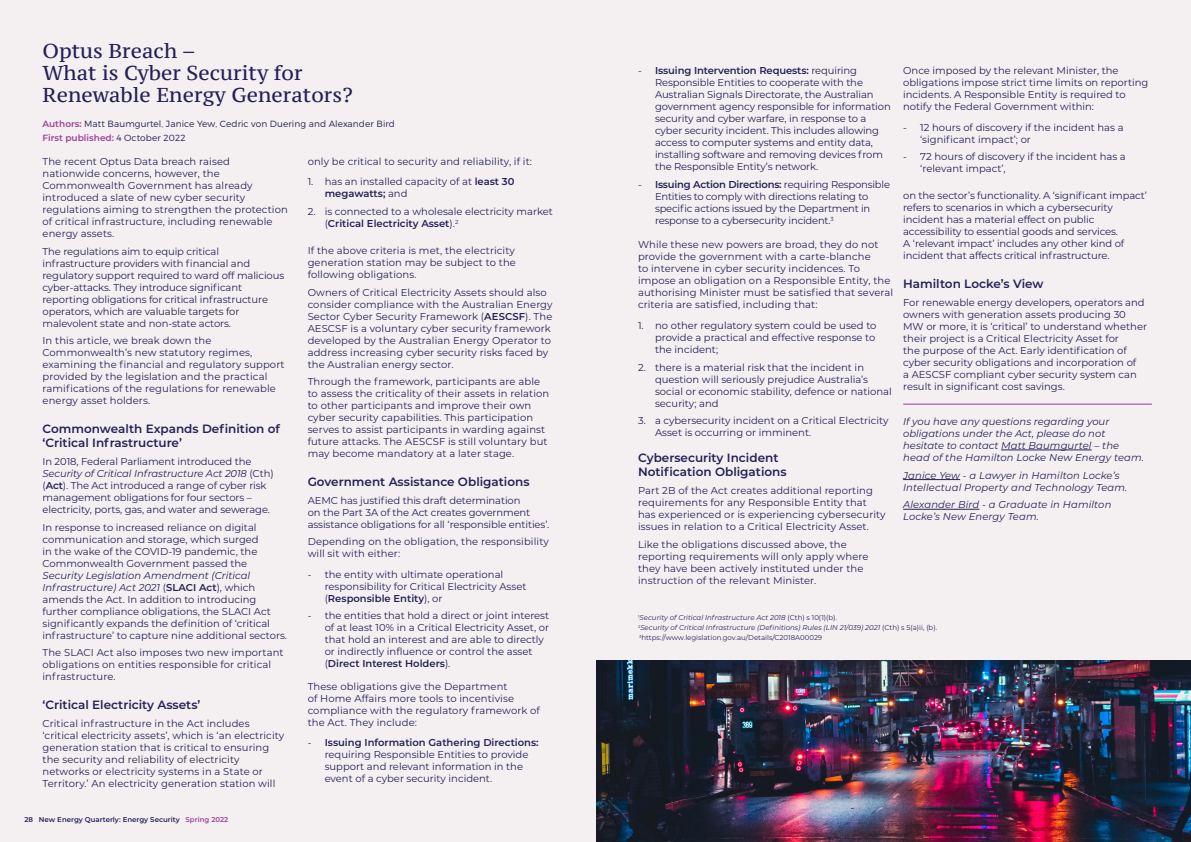
<style>
.page{position:relative;width:1191px;height:842px;background:#f4f0f1}
.page>*{position:absolute;margin:0;border:0;box-sizing:border-box;transform-origin:0 0}
.t1{font:20px/22px "PT Serif Caption";color:#242057}
.t2{font:600 12px/14.4px "Montserrat";color:#242057}
.t3{font:10px/12px "Montserrat";color:#242057}
.t4{font:italic 10px/12px "Montserrat";letter-spacing:.005em;color:#242057}
.t5{font:10px/12px "Montserrat";letter-spacing:-.02em;color:#242057}
.t6{font:300 9px/13.7px "Montserrat";letter-spacing:.01em;color:#242057}
.t7{font:italic 7px/10.1px "Montserrat";color:#242057}
.t8{font:600 7px "Montserrat";color:#242057}
.s1{font-weight:600;color:#9d3d96}
.s2{font-style:italic}
.s3{font-weight:600}
.s4{color:#9d3d96}
.s5{font-style:normal}
</style>
<div class="page">
<hr style="left:1001px;top:450px;width:90px;height:1px;background:#242057">
<hr style="left:903px;top:479px;width:57px;height:1px;background:#242057">
<hr style="left:903px;top:509px;width:76px;height:1px;background:#242057">
<hr style="left:903px;top:404px;width:248px;height:1px;background:#9d3d96">
<img style="left:596px;top:660px;width:595px;height:182px">
<h1 class="t1" style="left:43px;top:39px;width:312px">Optus Breach –<br>What is Cyber Security for<br>Renewable Energy Generators?</h1>
<p class="t6" style="left:43px;top:117px;width:354px"><span class="s1">Authors:</span> Matt Baumgurtel, Janice Yew, Cedric von Duering and Alexander Bird<br><span class="s1">First published:</span> 4 October 2022</p>
<p class="t3" style="left:43px;top:155px;width:247px">The recent Optus Data breach raised nationwide concerns, however, the Commonwealth Government has already introduced a slate of new cyber security regulations aiming to strengthen the protection of critical infrastructure, including renewable energy assets.</p>
<p class="t3" style="left:43px;top:245px;width:243px">The regulations aim to equip critical infrastructure providers with financial and regulatory support required to ward off malicious cyber-attacks. They introduce significant reporting obligations for critical infrastructure operators, which are valuable targets for malevolent state and non-state actors.</p>
<p class="t3" style="left:43px;top:334px;width:244px">In this article, we break down the Commonwealth’s new statutory regimes, examining the financial and regulatory support provided by the legislation and the practical ramifications of the regulations for renewable energy asset holders.</p>
<p class="t2" style="left:43px;top:421px;width:239px">Commonwealth Expands Definition of ‘Critical Infrastructure’</p>
<p class="t3" style="left:43px;top:455px;width:233px">In 2018, Federal Parliament introduced the <span class="s2">Security of Critical Infrastructure Act 2018</span> (Cth) (<span class="s3">Act</span>). The Act introduced a range of cyber risk management obligations for four sectors – electricity, ports, gas, and water and sewerage.</p>
<p class="t3" style="left:43px;top:521px;width:218px">In response to increased reliance on digital communication and storage, which surged in the wake of the COVID-19 pandemic, the Commonwealth Government passed the</p>
<p class="t3" style="left:43px;top:569px;width:246px"><span class="s2">Security Legislation Amendment (Critical Infrastructure) Act 2021</span> (<span class="s3">SLACI Act</span>), which amends the Act. In addition to introducing further compliance obligations, the SLACI Act significantly expands the definition of ‘critical infrastructure’ to capture nine additional sectors.</p>
<p class="t3" style="left:43px;top:646px;width:243px">The SLACI Act also imposes two new important obligations on entities responsible for critical infrastructure.</p>
<p class="t2" style="left:43px;top:697px;width:159px">‘Critical Electricity Assets’</p>
<p class="t3" style="left:43px;top:717px;width:243px">Critical infrastructure in the Act includes ‘critical electricity assets’, which is ‘an electricity generation station that is critical to ensuring the security and reliability of electricity networks or electricity systems in a State or Territory.’ An electricity generation station will</p>
<p class="t8" style="left:24px;top:814px;width:205px">28 New Energy Quarterly: Energy Security <span class="s4">Spring 2022</span></p>
<p class="t3" style="left:308px;top:155px;width:226px">only be critical to security and reliability, if it:</p>
<p class="t3" style="left:325px;top:175px;width:191px;text-indent:-17px">1. has an installed capacity of at <span class="s3">least 30 megawatts;</span> and</p>
<p class="t3" style="left:325px;top:205px;width:230px;text-indent:-17px">2. is connected to a wholesale electricity market (<span class="s3">Critical Electricity Asset</span>).<sup>2</sup></p>
<p class="t3" style="left:308px;top:244px;width:210px;text-align:justify">If the above criteria is met, the electricity generation station may be subject to the following obligations.</p>
<p class="t3" style="left:308px;top:286px;width:246px">Owners of Critical Electricity Assets should also consider compliance with the Australian Energy Sector Cyber Security Framework (<span class="s3">AESCSF</span>). The AESCSF is a voluntary cyber security framework developed by the Australian Energy Operator to address increasing cyber security risks faced by the Australian energy sector.</p>
<p class="t3" style="left:308px;top:375px;width:243px">Through the framework, participants are able to assess the criticality of their assets in relation to other participants and improve their own cyber security capabilities. This participation serves to assist participants in warding against future attacks. The AESCSF is still voluntary but may become mandatory at a later stage.</p>
<p class="t2" style="left:308px;top:474px;width:223px">Government Assistance Obligations</p>
<p class="t3" style="left:308px;top:494px;width:243px">AEMC has justified this draft determination<br>on the Part 3A of the Act creates government assistance obligations for all ‘responsible entities’.</p>
<p class="t3" style="left:308px;top:535px;width:243px">Depending on the obligation, the responsibility will sit with either:</p>
<p class="t3" style="left:325px;top:568px;width:203px;text-indent:-17px">- the entity with ultimate operational responsibility for Critical Electricity Asset (<span class="s3">Responsible Entity</span>), or</p>
<p class="t3" style="left:325px;top:609px;width:226px;text-indent:-17px">- the entities that hold a direct or joint interest of at least 10% in a Critical Electricity Asset, or that hold an interest and are able to directly or indirectly influence or control the asset (<span class="s3">Direct Interest Holders</span>).</p>
<p class="t3" style="left:308px;top:680px;width:234px">These obligations give the Department<br>of Home Affairs more tools to incentivise compliance with the regulatory framework of the Act. They include:</p>
<p class="t3" style="left:325px;top:736px;width:215px;text-indent:-17px">- <span class="s3">Issuing Information Gathering Directions: </span>requiring Responsible Entities to provide support and relevant information in the event of a cyber security incident.</p>
<p class="t3" style="left:655px;top:64px;width:237px;text-indent:-17px">- <span class="s3">Issuing Intervention Requests:</span> requiring Responsible Entities to cooperate with the Australian Signals Directorate, the Australian government agency responsible for information security and cyber warfare, in response to a cyber security incident. This includes allowing access to computer systems and entity data, installing software and removing devices from the Responsible Entity’s network.</p>
<p class="t5" style="left:655px;top:178px;width:236px;text-indent:-17px">- <span class="s3">Issuing Action Directions:</span> requiring Responsible Entities to comply with directions relating to specific actions issued by the Department in response to a cybersecurity incident.<sup>3</sup></p>
<p class="t3" style="left:638px;top:239px;width:257px">While these new powers are broad, they do not provide the government with a carte-blanche<br>to intervene in cyber security incidences. To impose an obligation on a Responsible Entity, the authorising Minister must be satisfied that several criteria are satisfied, including that:</p>
<p class="t3" style="left:655px;top:319px;width:223px;text-align:justify;text-indent:-17px">1. no other regulatory system could be used to provide a practical and effective response to the incident;</p>
<p class="t3" style="left:655px;top:361px;width:238px;text-indent:-17px">2. there is a material risk that the incident in question will seriously prejudice Australia’s social or economic stability, defence or national security; and</p>
<p class="t3" style="left:655px;top:414px;width:235px;text-indent:-17px">3. a cybersecurity incident on a Critical Electricity<br>Asset is occurring or imminent.</p>
<p class="t2" style="left:638px;top:450px;width:150px">Cybersecurity Incident<br>Notification Obligations</p>
<p class="t3" style="left:638px;top:484px;width:249px">Part 2B of the Act creates additional reporting requirements for any Responsible Entity that has experienced or is experiencing cybersecurity issues in relation to a Critical Electricity Asset.</p>
<p class="t3" style="left:638px;top:538px;width:232px">Like the obligations discussed above, the reporting requirements will only apply where they have been actively instituted under the instruction of the relevant Minister.</p>
<p class="t3" style="left:903px;top:64px;width:247px">Once imposed by the relevant Minister, the obligations impose strict time limits on reporting incidents. A Responsible Entity is required to notify the Federal Government within:</p>
<p class="t3" style="left:920px;top:121px;width:205px;text-indent:-17px">- 12 hours of discovery if the incident has a ‘significant impact’; or</p>
<p class="t3" style="left:920px;top:151px;width:207px;text-indent:-17px">- 72 hours of discovery if the incident has a ‘relevant impact’,</p>
<p class="t3" style="left:903px;top:189px;width:245px">on the sector’s functionality. A ‘significant impact’ refers to scenarios in which a cybersecurity incident has a material effect on public accessibility to essential goods and services.<br>A ‘relevant impact’ includes any other kind of incident that affects critical infrastructure.</p>
<p class="t2" style="left:903px;top:276px;width:142px">Hamilton Locke’s View</p>
<p class="t3" style="left:903px;top:296px;width:245px">For renewable energy developers, operators and owners with generation assets producing 30<br>MW or more, it is ‘critical’ to understand whether their project is a Critical Electricity Asset for<br>the purpose of the Act. Early identification of cyber security obligations and incorporation of<br>a AESCSF compliant cyber security system can result in significant cost savings.</p>
<p class="t4" style="left:903px;top:415px;width:242px">If you have any questions regarding your obligations under the Act, please do not hesitate to contact Matt Baumgurtel – the head of the Hamilton Locke New Energy team.</p>
<p class="t4" style="left:903px;top:469px;width:226px">Janice Yew - a Lawyer in Hamilton Locke’s<br>Intellectual Property and Technology Team.</p>
<p class="t4" style="left:903px;top:498px;width:210px">Alexander Bird - a Graduate in Hamilton<br>Locke’s New Energy Team.</p>
<p class="t7" style="left:638px;top:612px;width:301px"><sup>1</sup>Security of Critical Infrastructure Act 2018 <span class="s5">(Cth) s 10(1)(b).<br></span><sup>2</sup>Security of Critical Infrastructure (Definitions) Rules (LIN 21/039) 2021 <span class="s5">(Cth) s 5(a)ii, (b).<br></span><sup>3</sup><span class="s5">https://www.legislation.gov.au/Details/C2018A00029</span></p>
</div>
